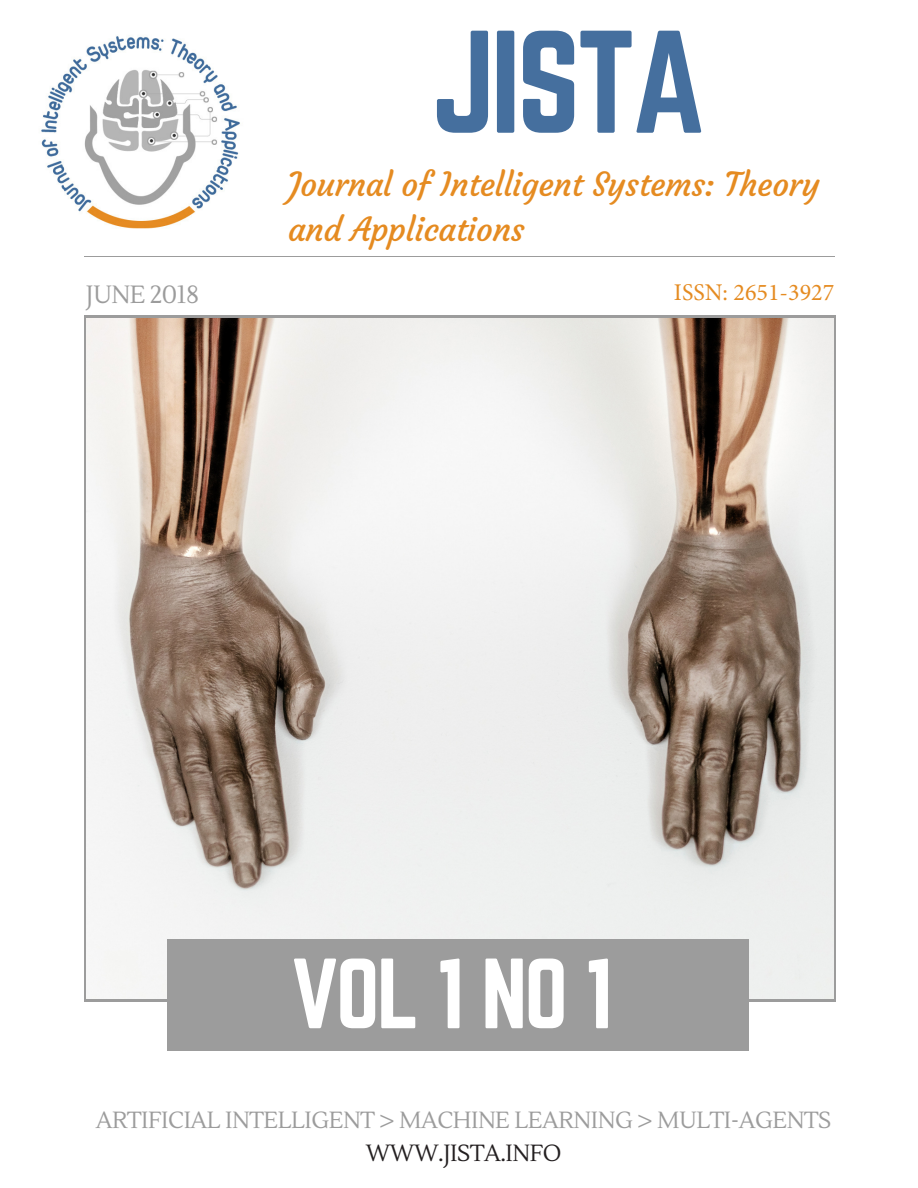
<style>
.page{position:relative;width:918px;height:1188px;background:#fff}
.page>*{position:absolute;margin:0;border:0;box-sizing:border-box;transform-origin:0 0}
.t1{font:127.65px "Norwester";letter-spacing:-.03em;color:#456f9e}
.t2{font:87.15px "Norwester";color:#fff}
.t3{font:32.7px/45px "Courgette";letter-spacing:-.01em;color:#e58b21}
.t4{font:24.9px "Lustria";letter-spacing:-.03em;color:#9c9c9c}
.t5{font:24px "Minion Pro";color:#e58b21}
.t6{font:23.4px "Lustria";letter-spacing:-.02em;color:#9c9c9c}
.t7{font:23.4px "Lustria";letter-spacing:-.02em;color:#231f20}
</style>
<div class="page">
<hr style="left:84px;top:253px;width:750px;height:3px;background:#9c9c9c">
<img style="left:87px;top:318px;width:747px;height:681px">
<div style="left:168px;top:939px;width:581px;height:112px;background:#9c9c9c"></div>
<hr style="left:84px;top:252px;width:750px;height:3px;background:#fff">
<img style="left:41px;top:36px;width:199px;height:193px">
<p class="t4" style="left:86px;top:280px;width:115px">JUNE 2018</p>
<h1 class="t1" style="left:431px;top:21px;width:277px">JISTA</h1>
<h3 class="t3" style="left:288px;top:162px;width:533px">Journal of Intelligent Systems: Theory and Applications</h3>
<p class="t5" style="left:674px;top:276px;width:162px">ISSN: 2651-3927</p>
<h2 class="t2" style="left:291px;top:952px;width:323px">VOL 1 NO 1</h2>
<p class="t6" style="left:96px;top:1106px;width:737px">ARTIFICIAL INTELLIGENT &gt; MACHINE LEARNING &gt; MULTI-AGENTS</p>
<p class="t7" style="left:366px;top:1139px;width:197px">WWW.JISTA.INFO</p>
</div>
